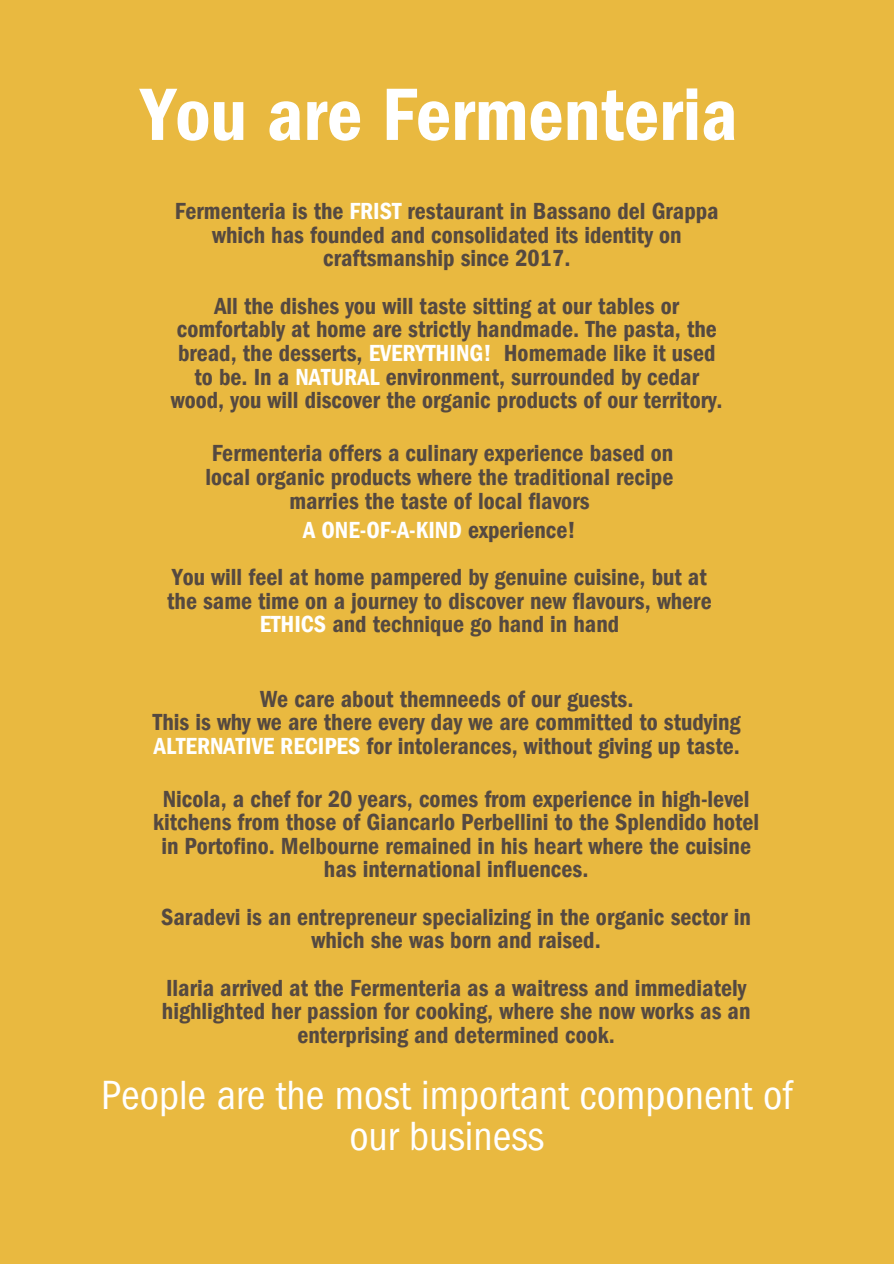
<style>
.page{position:relative;width:894px;height:1264px;background:#fff}
.page>*{position:absolute;margin:0;border:0;box-sizing:border-box;transform-origin:0 0}
.t1{font:76.65px "Franklin Gothic LT Pro Dm Cn";color:#fff}
.t2{font:condensed 42px/41.7px "Franklin Gothic LT Pro";color:#fff;text-align:center}
.t3{font:24px/23.7px "Franklin Gothic LT Pro Dm Cn";color:#554940;text-align:center}
.t4{font:24px "Franklin Gothic LT Pro Dm Cn";color:#fff}
.s1{color:#fff}
.s2{color:#554940}
</style>
<div class="page">
<div style="left:0;top:0;width:893px;height:1263px;background:#e9b940"></div>
<h1 class="t1" style="left:141px;top:87px;width:597px">You are Fermenteria</h1>
<p class="t3" style="left:175px;top:203px;width:545px">Fermenteria is the <span class="s1">FRIST</span> restaurant in Bassano del Grappa which has founded and consolidated its identity on craftsmanship since 2017.</p>
<p class="t3" style="left:171px;top:297px;width:553px">All the dishes you will taste sitting at our tables or comfortably at home are strictly handmade. The pasta, the bread, the desserts, <span class="s1">EVERYTHING!</span> Homemade like it used to be. In a <span class="s1">NATURAL</span> environment, surrounded by cedar wood, you will discover the organic products of our territory.</p>
<p class="t3" style="left:205px;top:445px;width:469px">Fermenteria offers a culinary experience based on local organic products where the traditional recipe marries the taste of local flavors</p>
<p class="t4" style="left:303px;top:521px;width:274px">A ONE-OF-A-KIND <span class="s2">experience!</span></p>
<p class="t3" style="left:167px;top:568px;width:546px">You will feel at home pampered by genuine cuisine, but at the same time on a journey to discover new flavours, where<br><span class="s1">ETHICS</span> and technique go hand in hand</p>
<p class="t3" style="left:260px;top:690px;width:375px">We care about themneeds of our guests.</p>
<p class="t3" style="left:153px;top:714px;width:589px">This is why we are there every day we are committed to studying</p>
<p class="t3" style="left:154px;top:737px;width:587px"><span class="s1">ALTERNATIVE RECIPES</span> for intolerances, without giving up taste.</p>
<p class="t3" style="left:153px;top:790px;width:607px">Nicola, a chef for 20 years, comes from experience in high-level kitchens from those of Giancarlo Perbellini to the Splendido hotel in Portofino. Melbourne remained in his heart where the cuisine has international influences.</p>
<p class="t3" style="left:161px;top:908px;width:591px">Saradevi is an entrepreneur specializing in the organic sector in which she was born and raised.</p>
<p class="t3" style="left:162px;top:979px;width:590px">Ilaria arrived at the Fermenteria as a waitress and immediately highlighted her passion for cooking, where she now works as an enterprising and determined cook.</p>
<h2 class="t2" style="left:101px;top:1080px;width:692px">People are the most important component of our business</h2>
</div>
